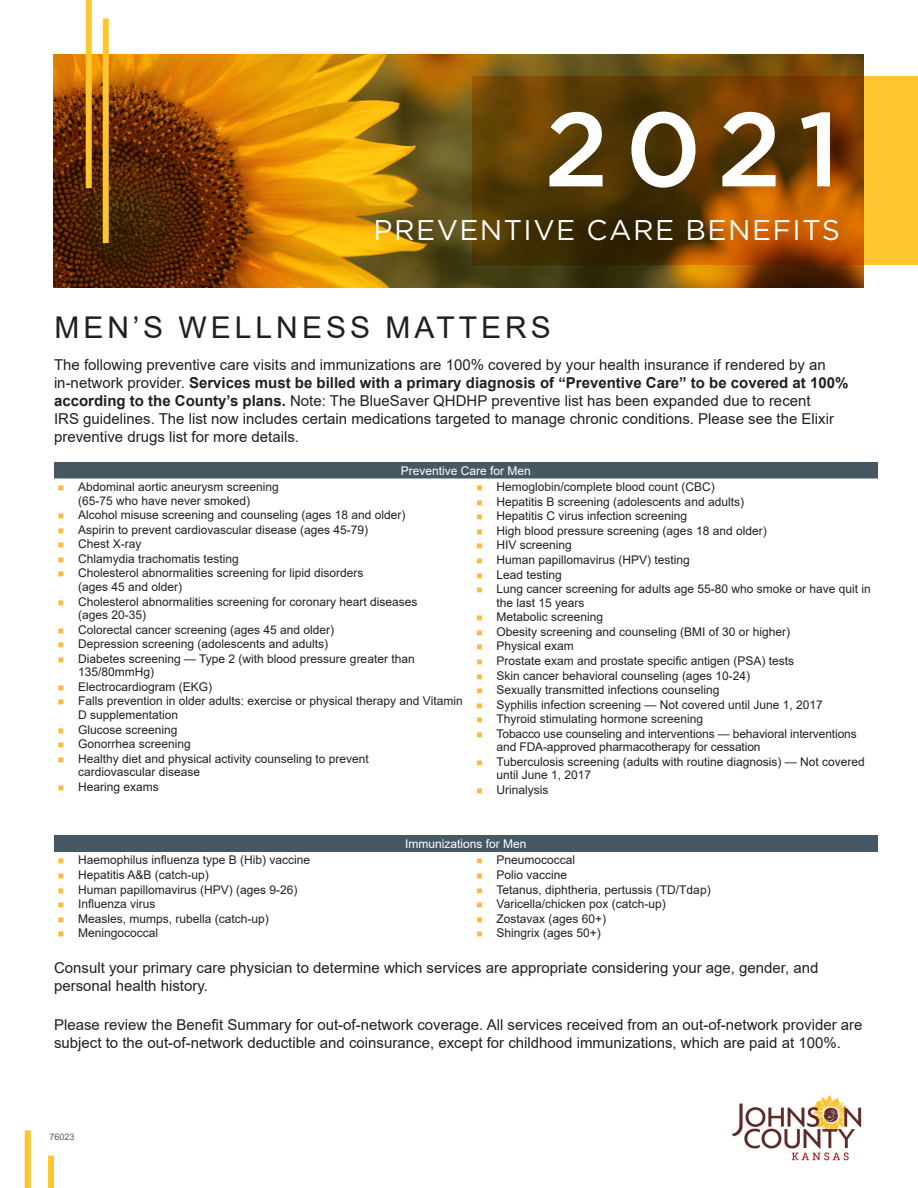
<style>
.page{position:relative;width:918px;height:1188px;background:#fff}
.page>*{position:absolute;margin:0;border:0;box-sizing:border-box;transform-origin:0 0}
.t1{font:500 105px "Gotham";color:#fff}
.Section_Title_Altern{font:30px "Arial";letter-spacing:.135em;color:#231f20}
.t2{font:28.5px "Gotham";letter-spacing:.05em;color:#fff}
.Body_Text_Print{font:15px/18px "Arial";color:#231f20}
.t3{font:12px/13.5px "Arial";color:#231f20}
.Table_Header_Center{font:12px "Arial";color:#fff}
.Copyright_Image_File{font:9px "Arial";color:#57585a}
.s1{font-weight:700}
</style>
<div class="page">
<img style="left:731px;top:1094px;width:131px;height:67px">
<img style="left:54px;top:54px;width:810px;height:234px">
<div style="left:103px;top:19px;width:6px;height:224px;background:#fec62e"></div>
<div style="left:86px;top:0;width:6px;height:188px;background:#fec62e"></div>
<svg style="left:472px;top:76px;width:446px;height:190px;background:#7c4d07"></svg>
<div style="left:54px;top:462px;width:824px;height:17px;background:#475865"></div>
<div style="left:54px;top:835px;width:824px;height:17px;background:#475865"></div>
<div style="left:25px;top:1130px;width:6px;height:58px;background:#fec62e"></div>
<div style="left:48px;top:1156px;width:6px;height:32px;background:#fec62e"></div>
<h1 class="t1" style="left:544px;top:81px;width:297px">2021</h1>
<h3 class="t2" style="left:374px;top:211px;width:468px">PREVENTIVE CARE BENEFITS</h3>
<p class="Section_Title_Altern" style="left:55px;top:307px;width:498px">MEN’S WELLNESS MATTERS</p>
<p class="Body_Text_Print" style="left:54px;top:355px;width:796px">The following preventive care visits and immunizations are 100% covered by your health insurance if rendered by an in-network provider. <span class="s1">Services must be billed with a primary diagnosis of “Preventive Care” to be covered at 100% according to the County’s plans.</span> Note: The BlueSaver QHDHP preventive list has been expanded due to recent<br>IRS guidelines. The list now includes certain medications targeted to manage chronic conditions. Please see the Elixir preventive drugs list for more details.</p>
<p class="Table_Header_Center" style="left:401px;top:462px;width:132px">Preventive Care for Men</p>
<p class="t3" style="left:78px;top:480px;width:202px">Abdominal aortic aneurysm screening (65-75 who have never smoked)</p>
<p class="t3" style="left:78px;top:508px;width:329px">Alcohol misuse screening and counseling (ages 18 and older)</p>
<p class="t3" style="left:78px;top:523px;width:292px">Aspirin to prevent cardiovascular disease (ages 45-79)</p>
<p class="t3" style="left:78px;top:537px;width:65px">Chest X-ray</p>
<p class="t3" style="left:78px;top:552px;width:162px">Chlamydia trachomatis testing</p>
<p class="t3" style="left:78px;top:566px;width:287px">Cholesterol abnormalities screening for lipid disorders (ages 45 and older)</p>
<p class="t3" style="left:78px;top:595px;width:341px">Cholesterol abnormalities screening for coronary heart diseases (ages 20-35)</p>
<p class="t3" style="left:78px;top:623px;width:258px">Colorectal cancer screening (ages 45 and older)</p>
<p class="t3" style="left:78px;top:637px;width:252px">Depression screening (adolescents and adults)</p>
<p class="t3" style="left:78px;top:652px;width:338px">Diabetes screening — Type 2 (with blood pressure greater than<br>135/80mmHg)</p>
<p class="t3" style="left:78px;top:680px;width:136px">Electrocardiogram (EKG)</p>
<p class="t3" style="left:78px;top:694px;width:386px">Falls prevention in older adults: exercise or physical therapy and Vitamin<br>D supplementation</p>
<p class="t3" style="left:78px;top:723px;width:101px">Glucose screening</p>
<p class="t3" style="left:78px;top:737px;width:114px">Gonorrhea screening</p>
<p class="t3" style="left:78px;top:752px;width:292px">Healthy diet and physical activity counseling to prevent cardiovascular disease</p>
<p class="t3" style="left:78px;top:780px;width:82px">Hearing exams</p>
<p class="t3" style="left:497px;top:480px;width:220px">Hemoglobin/complete blood count (CBC)</p>
<p class="t3" style="left:497px;top:495px;width:249px">Hepatitis B screening (adolescents and adults)</p>
<p class="t3" style="left:497px;top:509px;width:192px">Hepatitis C virus infection screening</p>
<p class="t3" style="left:497px;top:524px;width:272px">High blood pressure screening (ages 18 and older)</p>
<p class="t3" style="left:497px;top:538px;width:77px">HIV screening</p>
<p class="t3" style="left:497px;top:553px;width:195px">Human papillomavirus (HPV) testing</p>
<p class="t3" style="left:497px;top:568px;width:67px">Lead testing</p>
<p class="t3" style="left:497px;top:582px;width:376px">Lung cancer screening for adults age 55-80 who smoke or have quit in the last 15 years</p>
<p class="t3" style="left:497px;top:610px;width:108px">Metabolic screening</p>
<p class="t3" style="left:497px;top:625px;width:295px">Obesity screening and counseling (BMI of 30 or higher)</p>
<p class="t3" style="left:497px;top:639px;width:79px">Physical exam</p>
<p class="t3" style="left:497px;top:654px;width:299px">Prostate exam and prostate specific antigen (PSA) tests</p>
<p class="t3" style="left:497px;top:669px;width:255px">Skin cancer behavioral counseling (ages 10-24)</p>
<p class="t3" style="left:497px;top:683px;width:224px">Sexually transmitted infections counseling</p>
<p class="t3" style="left:497px;top:698px;width:328px">Syphilis infection screening — Not covered until June 1, 2017</p>
<p class="t3" style="left:497px;top:712px;width:208px">Thyroid stimulating hormone screening</p>
<p class="t3" style="left:497px;top:727px;width:362px">Tobacco use counseling and interventions — behavioral interventions and FDA-approved pharmacotherapy for cessation</p>
<p class="t3" style="left:497px;top:755px;width:370px">Tuberculosis screening (adults with routine diagnosis) — Not covered until June 1, 2017</p>
<p class="t3" style="left:497px;top:783px;width:53px">Urinalysis</p>
<p class="Table_Header_Center" style="left:405px;top:836px;width:123px">Immunizations for Men</p>
<p class="t3" style="left:78px;top:853px;width:234px">Haemophilus influenza type B (Hib) vaccine</p>
<p class="t3" style="left:78px;top:868px;width:132px">Hepatitis A&amp;B (catch-up)</p>
<p class="t3" style="left:78px;top:883px;width:221px">Human papillomavirus (HPV) (ages 9-26)</p>
<p class="t3" style="left:78px;top:897px;width:79px">Influenza virus</p>
<p class="t3" style="left:78px;top:912px;width:192px">Measles, mumps, rubella (catch-up)</p>
<p class="t3" style="left:78px;top:926px;width:82px">Meningococcal</p>
<p class="t3" style="left:497px;top:853px;width:80px">Pneumococcal</p>
<p class="t3" style="left:497px;top:868px;width:72px">Polio vaccine</p>
<p class="t3" style="left:497px;top:883px;width:216px">Tetanus, diphtheria, pertussis (TD/Tdap)</p>
<p class="t3" style="left:497px;top:897px;width:171px">Varicella/chicken pox (catch-up)</p>
<p class="t3" style="left:497px;top:912px;width:111px">Zostavax (ages 60+)</p>
<p class="t3" style="left:497px;top:926px;width:106px">Shingrix (ages 50+)</p>
<p class="Body_Text_Print" style="left:54px;top:959px;width:766px">Consult your primary care physician to determine which services are appropriate considering your age, gender, and personal health history.</p>
<p class="Body_Text_Print" style="left:54px;top:1015px;width:810px">Please review the Benefit Summary for out-of-network coverage. All services received from an out-of-network provider are subject to the out-of-network deductible and coinsurance, except for childhood immunizations, which are paid at 100%.</p>
<p class="Copyright_Image_File" style="left:50px;top:1131px;width:27px">76023</p>
</div>
